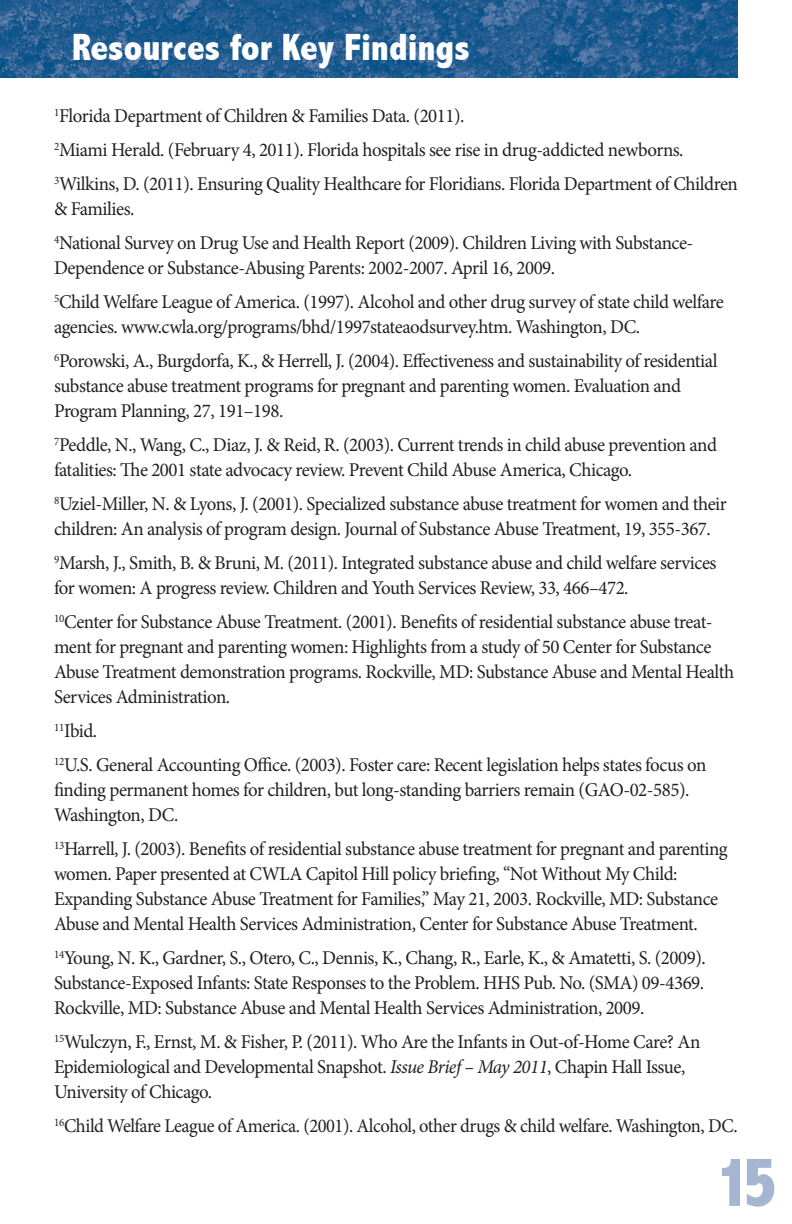
<style>
.page{position:relative;width:792px;height:1224px;background:#fff}
.page>*{position:absolute;margin:0;border:0;box-sizing:border-box;transform-origin:0 0}
.t1{font:800 condensed 72px "Abadi";color:#a6b6d2}
.KO_header{font:800 condensed 38px "Abadi";color:#fff}
.body{font:19.6px/25px "Minion Pro";letter-spacing:-.025em;color:#231f20}
.body-2{font:19.6px "Minion Pro";letter-spacing:-.025em;color:#231f20;scale:.95 1}
.s1{font-style:italic}
</style>
<div class="page">
<img style="left:0;top:0;width:738px;height:78px">
<p class="KO_header" style="left:72px;top:25px;width:399px">Resources for Key Findings</p>
<p class="body" style="left:54px;top:104px;width:412px"><sup>1</sup>Florida Department of Children &amp; Families Data. (2011).</p>
<p class="body" style="left:54px;top:138px;width:631px"><sup>2</sup>Miami Herald. (February 4, 2011). Florida hospitals see rise in drug-addicted newborns.</p>
<p class="body" style="left:54px;top:172px;width:685px"><sup>3</sup>Wilkins, D. (2011). Ensuring Quality Healthcare for Floridians. Florida Department of Children &amp; Families.</p>
<p class="body" style="left:54px;top:231px;width:641px"><sup>4</sup>National Survey on Drug Use and Health Report (2009). Children Living with Substance-<br>Dependence or Substance-Abusing Parents: 2002-2007. April 16, 2009.</p>
<p class="body" style="left:54px;top:290px;width:671px"><sup>5</sup>Child Welfare League of America. (1997). Alcohol and other drug survey of state child welfare agencies. www.cwla.org/programs/bhd/1997stateaodsurvey.htm. Washington, DC.</p>
<p class="body" style="left:54px;top:349px;width:665px"><sup>6</sup>Porowski, A., Burgdorfa, K., &amp; Herrell, J. (2004). Effectiveness and sustainability of residential substance abuse treatment programs for pregnant and parenting women. Evaluation and<br>Program Planning, 27, 191–198.</p>
<p class="body" style="left:54px;top:433px;width:665px"><sup>7</sup>Peddle, N., Wang, C., Diaz, J. &amp; Reid, R. (2003). Current trends in child abuse prevention and fatalities: The 2001 state advocacy review. Prevent Child Abuse America, Chicago.</p>
<p class="body" style="left:54px;top:492px;width:674px"><sup>8</sup>Uziel-Miller, N. &amp; Lyons, J. (2001). Specialized substance abuse treatment for women and their children: An analysis of program design. Journal of Substance Abuse Treatment, 19, 355-367.</p>
<p class="body" style="left:54px;top:551px;width:664px"><sup>9</sup>Marsh, J., Smith, B. &amp; Bruni, M. (2011). Integrated substance abuse and child welfare services for women: A progress review. Children and Youth Services Review, 33, 466–472.</p>
<p class="body" style="left:54px;top:610px;width:682px"><sup>10</sup>Center for Substance Abuse Treatment. (2001). Benefits of residential substance abuse treat&shy;ment for pregnant and parenting women: Highlights from a study of 50 Center for Substance Abuse Treatment demonstration programs. Rockville, MD: Substance Abuse and Mental Health Services Administration.</p>
<p class="body" style="left:54px;top:719px;width:45px"><sup>11</sup>Ibid.</p>
<p class="body" style="left:54px;top:753px;width:654px"><sup>12</sup>U.S. General Accounting Office. (2003). Foster care: Recent legislation helps states focus on finding permanent homes for children, but long-standing barriers remain (GAO-02-585).<br>Washington, DC.</p>
<p class="body" style="left:54px;top:837px;width:675px"><sup>13</sup>Harrell, J. (2003). Benefits of residential substance abuse treatment for pregnant and parenting women. Paper presented at CWLA Capitol Hill policy briefing, “Not Without My Child:<br>Expanding Substance Abuse Treatment for Families,” May 21, 2003. Rockville, MD: Substance Abuse and Mental Health Services Administration, Center for Substance Abuse Treatment.</p>
<p class="body" style="left:54px;top:946px;width:653px;text-align:justify"><sup>14</sup>Young, N. K., Gardner, S., Otero, C., Dennis, K., Chang, R., Earle, K., &amp; Amatetti, S. (2009).<br>Substance‐Exposed Infants: State Responses to the Problem. HHS Pub. No. (SMA) 09‐4369.<br>Rockville, MD: Substance Abuse and Mental Health Services Administration, 2009.</p>
<p class="body" style="left:54px;top:1030px;width:648px"><sup>15</sup>Wulczyn, F., Ernst, M. &amp; Fisher, P. (2011). Who Are the Infants in Out-of-Home Care? An<br>Epidemiological and Developmental Snapshot. <span class="s1">Issue Brief – May 2011</span>, Chapin Hall Issue,<br>University of Chicago.</p>
<p class="body-2" style="left:54px;top:1113px;width:721px"><sup>16</sup>Child Welfare League of America. (2001). Alcohol, other drugs &amp; child welfare. Washington, DC.</p>
<p class="t1" style="left:715px;top:1140px;width:65px">15</p>
</div>
